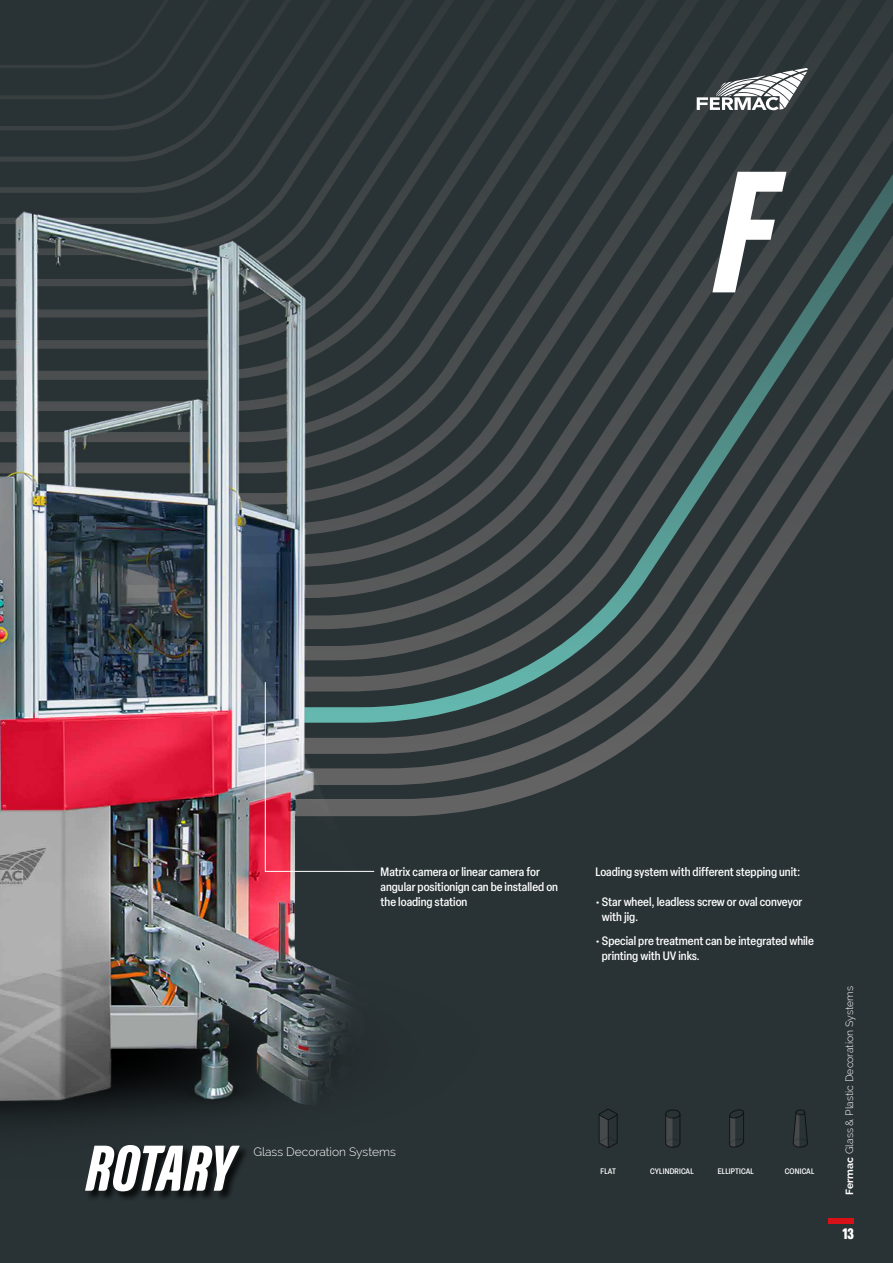
<style>
.page{position:relative;width:893px;height:1263px;background:#293235}
.page>*{position:absolute;margin:0;border:0;box-sizing:border-box;transform-origin:0 0}
.t1{font:italic 900 180.9px "Acumin Pro Extra Cond";color:#fff}
.t2{font:900 condensed 15px "Elza";color:#fff}
.t3{font:500 condensed 12px/15px "Elza";color:#fff}
.t4{font:300 12px "Raleway";color:#fff}
.t5{font:300 10.5px "Raleway";color:#fff}
.t6{font:500 condensed 7.95px "Elza";letter-spacing:.02em;color:#fff}
.s1{font-weight:700}
</style>
<div class="page">
<svg style="left:610px;top:11px;width:283px;height:562px"></svg>
<svg style="left:610px;top:11px;width:255px;height:531px"></svg>
<svg style="left:610px;top:11px;width:214px;height:499px"></svg>
<svg style="left:610px;top:11px;width:173px;height:468px"></svg>
<svg style="left:610px;top:11px;width:132px;height:436px"></svg>
<svg style="left:610px;top:11px;width:90px;height:405px"></svg>
<svg style="left:610px;top:11px;width:49px;height:373px"></svg>
<svg style="left:577px;top:11px;width:41px;height:342px"></svg>
<svg style="left:535px;top:11px;width:42px;height:134px"></svg>
<svg style="left:494px;top:11px;width:41px;height:134px"></svg>
<svg style="left:453px;top:11px;width:41px;height:134px"></svg>
<svg style="left:412px;top:11px;width:41px;height:134px"></svg>
<svg style="left:370px;top:11px;width:42px;height:134px"></svg>
<svg style="left:174px;top:11px;width:196px;height:134px"></svg>
<svg style="left:0;top:11px;width:329px;height:122px"></svg>
<svg style="left:729px;top:1109px;width:15px;height:39px"></svg>
<svg style="left:665px;top:1109px;width:16px;height:39px"></svg>
<svg style="left:610px;top:1110px;width:8px;height:37px"></svg>
<svg style="left:793px;top:1109px;width:15px;height:39px"></svg>
<img style="left:0;top:145px;width:610px;height:1003px">
<svg style="left:265px;top:681px;width:110px;height:191px"></svg>
<div style="left:828px;top:1218px;width:26px;height:6px;background:#d71117"></div>
<svg style="left:697px;top:68px;width:111px;height:43px"></svg>
<div style="left:86px;top:1145px;width:164px;height:57px;background:#000;opacity:.75"></div>
<svg style="left:85px;top:1145px;width:155px;height:46px"></svg>
<h1 class="t1" style="left:715px;top:121px;width:60px">F</h1>
<p class="t3" style="left:381px;top:864px;width:179px">Matrix camera or linear camera for angular positionign can be installed on the loading station</p>
<p class="t3" style="left:595px;top:864px;width:207px">Loading system with different stepping unit:</p>
<p class="t3" style="left:602px;top:894px;width:202px;text-indent:-6px">• Star wheel, leadless screw or oval conveyor with jig.</p>
<p class="t3" style="left:602px;top:932px;width:214px;text-indent:-6px">• Special pre treatment can be integrated while printing with UV inks.</p>
<p class="t4" style="left:253px;top:1145px;width:144px">Glass Decoration Systems</p>
<p class="t6" style="left:600px;top:1165px;width:17px">FLAT</p>
<p class="t6" style="left:650px;top:1165px;width:45px">CYLINDRICAL</p>
<p class="t6" style="left:718px;top:1165px;width:38px">ELLIPTICAL</p>
<p class="t6" style="left:785px;top:1165px;width:31px">CONICAL</p>
<p class="t5" style="left:843px;top:1195px;width:210px;rotate:-90deg"><span class="s1">Fermac</span> Glass &amp; Plastic Decoration Systems</p>
<p class="t2" style="left:842px;top:1223px;width:13px">13</p>
</div>
